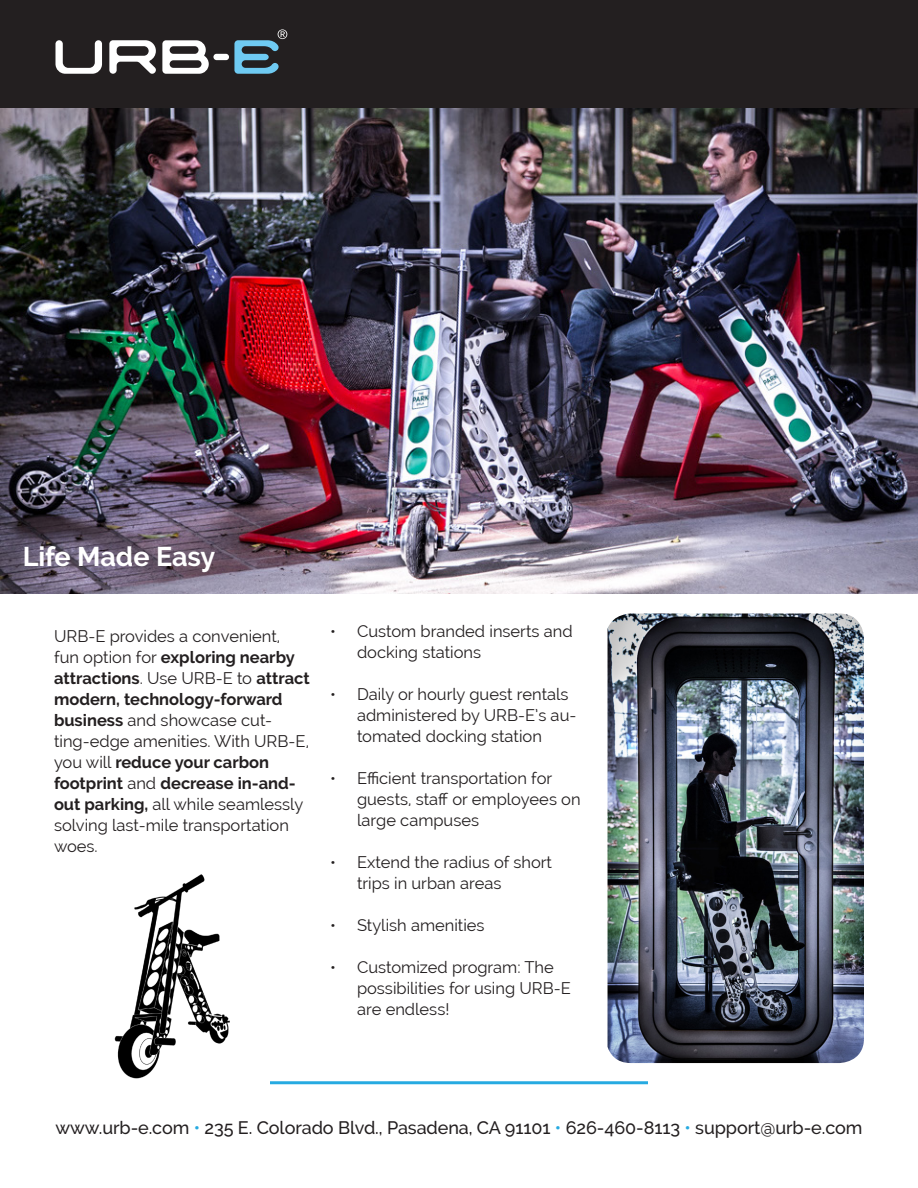
<style>
.page{position:relative;width:918px;height:1188px;background:#fff}
.page>*{position:absolute;margin:0;border:0;box-sizing:border-box;transform-origin:0 0}
.t1{font:700 27px "Raleway";color:#fff}
.t2{font:500 18px "Raleway";letter-spacing:-.005em;color:#231f20}
.t3{font:16.5px/21px "Raleway";color:#231f20}
.s1{font-weight:700}
.s2{color:#26aae1}
</style>
<div class="page">
<div style="left:0;top:0;width:918px;height:108px;background:#231f20"></div>
<svg style="left:56px;top:40px;width:46px;height:34px"></svg>
<svg style="left:109px;top:40px;width:100px;height:34px"></svg>
<div style="left:213px;top:54px;width:16px;height:6px;background:#fff;border-radius:3px"></div>
<svg style="left:234px;top:29px;width:53px;height:45px"></svg>
<hr style="left:270px;top:1081px;width:378px;height:3px;background:#26aae1">
<img style="left:114px;top:874px;width:173px;height:211px">
<img style="left:0;top:108px;width:918px;height:486px">
<img style="left:608px;top:614px;width:256px;height:449px">
<p class="t1" style="left:23px;top:541px;width:194px">Life Made Easy</p>
<p class="t3" style="left:54px;top:626px;width:257px">URB-E provides a convenient,<br>fun option for <span class="s1">exploring nearby attractions</span>. Use URB-E to <span class="s1">attract modern, technology-forward business</span> and showcase cut&shy;ting-edge amenities. With URB-E, you will <span class="s1">reduce your carbon footprint</span> and <span class="s1">decrease in-and&shy;out parking,</span> all while seamlessly solving last-mile transportation woes.</p>
<p class="t3" style="left:357px;top:621px;width:217px;text-indent:-27px">• Custom branded inserts and docking stations</p>
<p class="t3" style="left:357px;top:684px;width:221px;text-indent:-27px">• Daily or hourly guest rentals administered by URB-E’s au&shy;tomated docking station</p>
<p class="t3" style="left:357px;top:768px;width:225px;text-indent:-27px">• Efficient transportation for guests, staff or employees on large campuses</p>
<p class="t3" style="left:357px;top:852px;width:197px;text-indent:-27px">• Extend the radius of short trips in urban areas</p>
<p class="t3" style="left:330px;top:915px;width:156px">• Stylish amenities</p>
<p class="t3" style="left:357px;top:957px;width:215px;text-indent:-27px">• Customized program: The possibilities for using URB-E are endless!</p>
<p class="t2" style="left:56px;top:1117px;width:808px">www.urb-e.com <span class="s2">•</span> 235 E. Colorado Blvd., Pasadena, CA 91101 <span class="s2">•</span> 626-460-8113 <span class="s2">•</span> support@urb-e.com</p>
</div>
